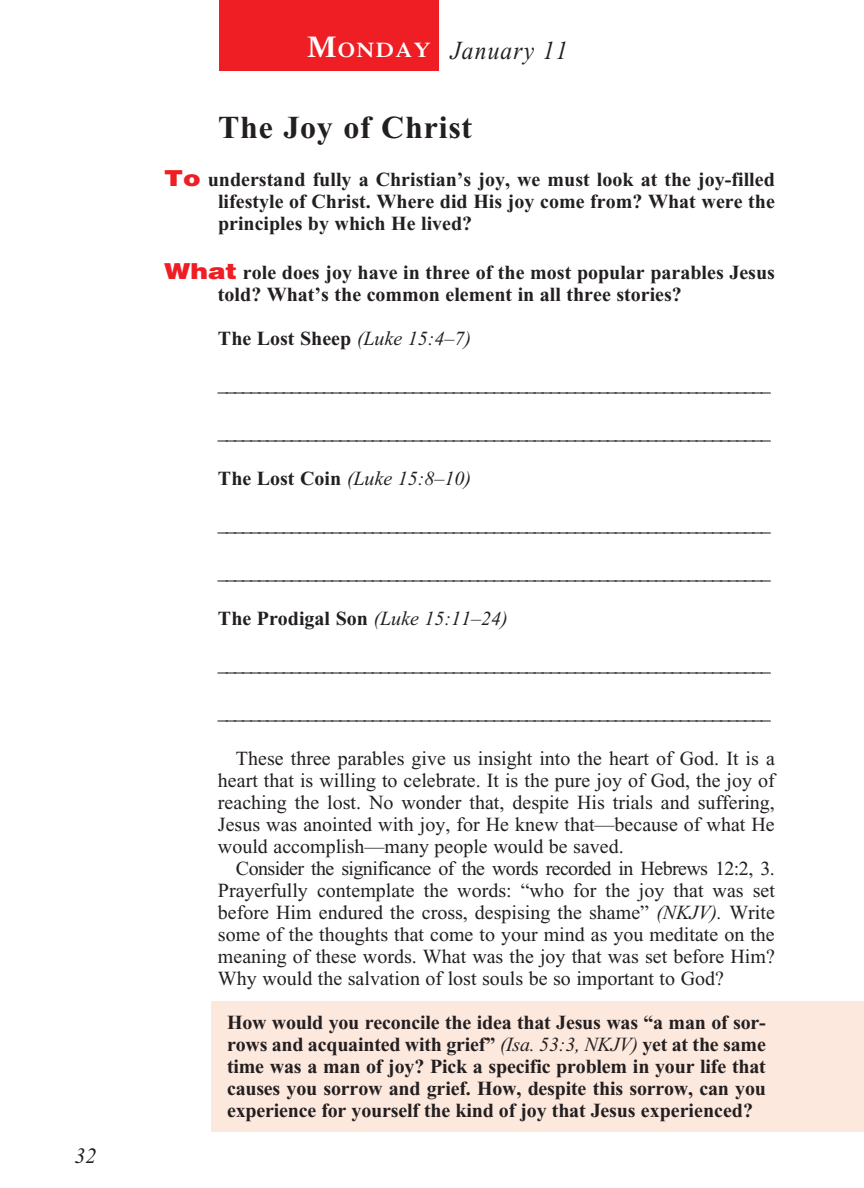
<style>
.page{position:relative;width:864px;height:1188px;background:#fff}
.page>*{position:absolute;margin:0;border:0;box-sizing:border-box;transform-origin:0 0}
._01-Daily_head{font:700 32px "Times New Roman";letter-spacing:.025em;color:#231f20}
._00-Month-Day{font:italic 26px "Times New Roman";letter-spacing:.05em;color:#231f20;scale:.9 1}
.t1{font:italic 22px "Times New Roman";color:#231f20}
.t2{font:600 21px "Times";letter-spacing:.07em;color:#fff;scale:1.1 1}
._4-Body_Copy{font:20px/22px "Times New Roman";color:#231f20;text-align:justify}
.Ruled_lines_w_text{font:italic 20px "Times New Roman";color:#231f20}
.x-screened_box-text{font:700 20px/22px "Times New Roman";letter-spacing:-.01em;color:#231f20;text-align:justify}
._6-question{font:700 20px/22px "Times New Roman";color:#231f20;text-align:justify}
._4-Body_Copy-2{font:700 20px "Times New Roman";color:#231f20}
._4-Body_Copy-3{font:italic 20px "Times New Roman";color:#231f20}
.s1{font-size:30px}
.s2{font-family:"Helvetica";font-weight:900;font-size:22px;color:#ee1e24}
.s3{font-weight:400;font-style:italic}
.s4{font-weight:700;font-style:normal}
.s5{font-style:italic}
</style>
<div class="page">
<div style="left:211px;top:1002px;width:653px;height:130px;background:#fde8dd"></div>
<div style="left:219px;top:0;width:220px;height:70px;background:#ee1e24"></div>
<p class="t1" style="left:74px;top:1144px;width:23px">32</p>
<p class="t2" style="left:307px;top:37px;width:114px"><span class="s1">M</span>ONDAY</p>
<p class="_00-Month-Day" style="left:450px;top:36px;width:132px">January 11</p>
<p class="_01-Daily_head" style="left:218px;top:109px;width:256px">The Joy of Christ</p>
<p class="_6-question" style="left:218px;top:169px;width:558px;text-indent:-54px"><span class="s2">To</span> understand fully a Christian’s joy, we must look at the joy-filled lifestyle of Christ. Where did His joy come from? What were the principles by which He lived?</p>
<p class="_6-question" style="left:218px;top:261px;width:558px;text-indent:-54px"><span class="s2">What</span> role does joy have in three of the most popular parables Jesus told? What’s the common element in all three stories?</p>
<p class="_4-Body_Copy-2" style="left:218px;top:327px;width:255px">The Lost Sheep <span class="s3">(Luke 15:4–7)</span></p>
<p class="Ruled_lines_w_text" style="left:218px;top:373px;width:554px">____________________________________________________________________</p>
<p class="Ruled_lines_w_text" style="left:218px;top:421px;width:554px">____________________________________________________________________</p>
<p class="_4-Body_Copy-3" style="left:218px;top:467px;width:255px"><span class="s4">The Lost Coin</span> (Luke 15:8–10)</p>
<p class="Ruled_lines_w_text" style="left:218px;top:513px;width:554px">____________________________________________________________________</p>
<p class="Ruled_lines_w_text" style="left:218px;top:561px;width:554px">____________________________________________________________________</p>
<p class="_4-Body_Copy-2" style="left:218px;top:607px;width:291px">The Prodigal Son <span class="s3">(Luke 15:11–24)</span></p>
<p class="Ruled_lines_w_text" style="left:218px;top:653px;width:554px">____________________________________________________________________</p>
<p class="Ruled_lines_w_text" style="left:218px;top:701px;width:554px">____________________________________________________________________</p>
<p class="_4-Body_Copy" style="left:218px;top:747px;width:558px;text-indent:18px">These three parables give us insight into the heart of God. It is a heart that is willing to celebrate. It is the pure joy of God, the joy of reaching the lost. No wonder that, despite His trials and suffering, Jesus was anointed with joy, for He knew that—because of what He would accomplish—many people would be saved.</p>
<p class="_4-Body_Copy" style="left:218px;top:857px;width:558px;text-indent:18px">Consider the significance of the words recorded in Hebrews 12:2, 3.<br>Prayerfully contemplate the words: “who for the joy that was set before Him endured the cross, despising the shame” <span class="s5">(NKJV).</span> Write some of the thoughts that come to your mind as you meditate on the meaning of these words. What was the joy that was set before Him?<br>Why would the salvation of lost souls be so important to God?</p>
<p class="x-screened_box-text" style="left:227px;top:1011px;width:540px">How would you reconcile the idea that Jesus was “a man of sor&shy;rows and acquainted with grief” <span class="s3">(Isa. 53:3, NKJV)</span> yet at the same time was a man of joy? Pick a specific problem in your life that causes you sorrow and grief. How, despite this sorrow, can you experience for yourself the kind of joy that Jesus experienced?</p>
</div>
